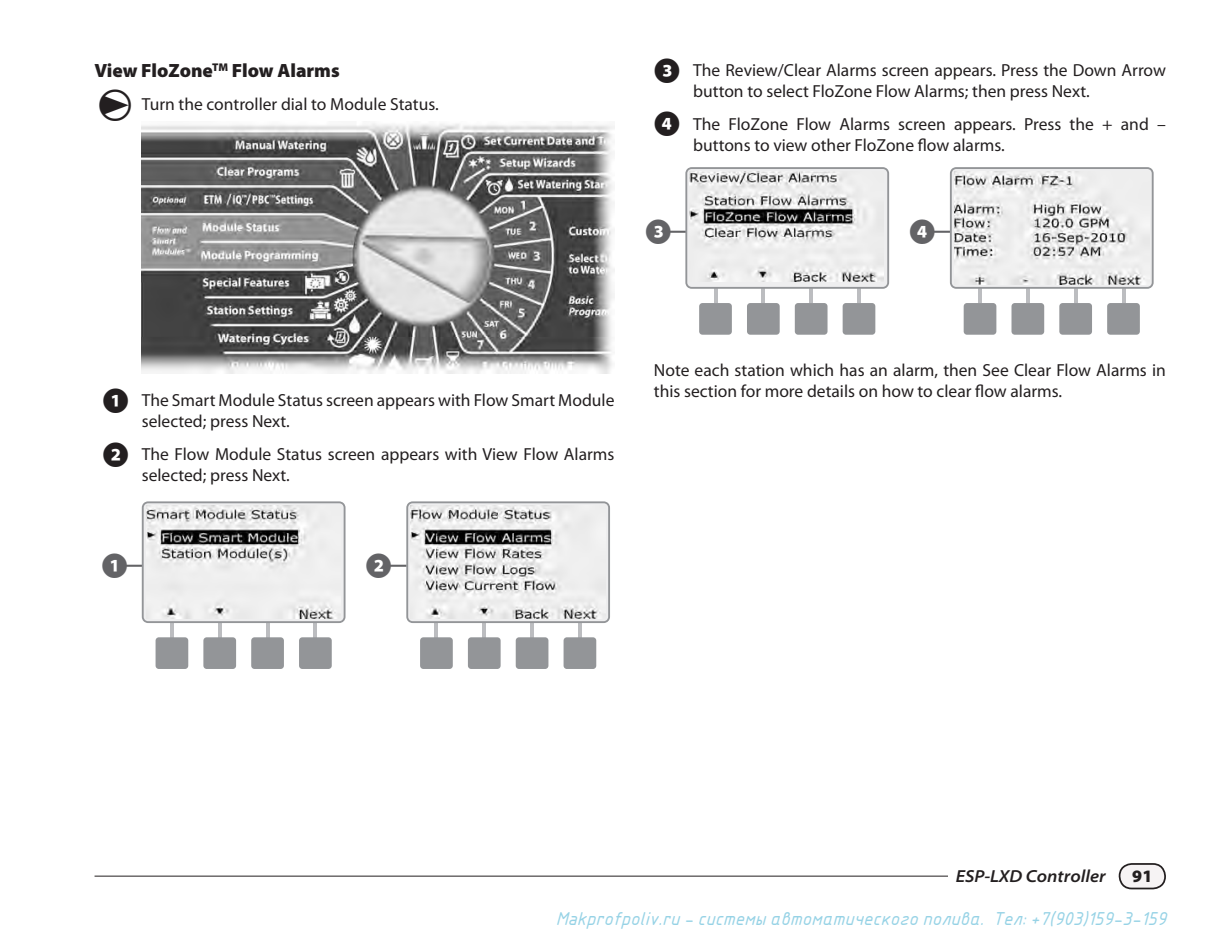
<style>
.page{position:relative;width:1229px;height:945px;background:#fff}
.page>*{position:absolute;margin:0;border:0;box-sizing:border-box;transform-origin:0 0}
.Numbers_-_LCD_Labels{font:24.5px "Myriad Numbers Spec Regular";color:#636366}
.d1-------_Sub-sectio{font:900 19.25px "Myriad Pro";color:#231f20}
.t1{font:italic 18.03px "GOST Common";color:rgb(46 166 204/.5)}
.Numbered_Text{font:17.5px/21px "Myriad Pro";color:#231f20}
.Paragraph{font:17.5px/21px "Myriad Pro";color:#231f20}
.DIAL{font:17.5px "Myriad Pro";color:#231f20}
.t2{font:italic 600 semi-expanded 17.5px "Myriad Pro";color:#231f20}
.t3{font:900 17.5px "Myriad Pro";color:#231f20}
.s1{font-family:"Myriad Numbers List Regular";font-size:24.5px}
</style>
<div class="page">
<hr style="left:94px;top:876px;width:1008px;height:1px;background:#231f20">
<div style="left:948px;top:864px;width:157px;height:25px;background:#fff"></div>
<div style="left:1119px;top:864px;width:46px;height:25px;background:#f6f3f4;border-radius:12px"></div>
<div style="left:1118px;top:863px;width:48px;height:26px;border:2px solid #231f20;border-radius:12px"></div>
<img style="left:142px;top:123px;width:472px;height:251px">
<hr style="left:313px;top:623px;width:4px;height:14px;background:#bcbdc0">
<hr style="left:266px;top:623px;width:3px;height:14px;background:#bcbdc0">
<hr style="left:218px;top:623px;width:4px;height:14px;background:#bcbdc0">
<hr style="left:170px;top:623px;width:4px;height:14px;background:#bcbdc0">
<div style="left:156px;top:637px;width:32px;height:32px;background:#939598;border-radius:3px"></div>
<div style="left:203px;top:637px;width:33px;height:32px;background:#939598;border-radius:3px"></div>
<div style="left:251px;top:637px;width:33px;height:32px;background:#939598;border-radius:3px"></div>
<div style="left:299px;top:637px;width:33px;height:32px;background:#939598;border-radius:3px"></div>
<svg style="left:142px;top:501px;width:203px;height:122px;background:#cbcbcd"></svg>
<img style="left:146px;top:506px;width:195px;height:112px">
<hr style="left:578px;top:623px;width:4px;height:14px;background:#bcbdc0">
<hr style="left:530px;top:623px;width:4px;height:14px;background:#bcbdc0">
<hr style="left:482px;top:623px;width:4px;height:14px;background:#bcbdc0">
<hr style="left:434px;top:623px;width:4px;height:14px;background:#bcbdc0">
<div style="left:420px;top:637px;width:33px;height:32px;background:#939598;border-radius:3px"></div>
<div style="left:468px;top:637px;width:32px;height:32px;background:#939598;border-radius:3px"></div>
<div style="left:516px;top:637px;width:32px;height:32px;background:#939598;border-radius:3px"></div>
<div style="left:563px;top:637px;width:33px;height:32px;background:#939598;border-radius:3px"></div>
<svg style="left:406px;top:501px;width:204px;height:122px;background:#cbcbcd"></svg>
<img style="left:411px;top:506px;width:194px;height:112px">
<hr style="left:857px;top:289px;width:4px;height:14px;background:#bcbdc0">
<hr style="left:809px;top:289px;width:4px;height:14px;background:#bcbdc0">
<hr style="left:761px;top:289px;width:4px;height:14px;background:#bcbdc0">
<svg style="left:714px;top:289px;width:3px;height:14px"></svg>
<div style="left:699px;top:303px;width:33px;height:32px;background:#939598;border-radius:3px"></div>
<div style="left:747px;top:303px;width:32px;height:32px;background:#939598;border-radius:3px"></div>
<div style="left:794px;top:303px;width:33px;height:32px;background:#939598;border-radius:3px"></div>
<div style="left:842px;top:303px;width:33px;height:32px;background:#939598;border-radius:3px"></div>
<svg style="left:685px;top:167px;width:204px;height:122px;background:#d1d2d3"></svg>
<img style="left:690px;top:172px;width:193px;height:109px">
<svg style="left:1122px;top:289px;width:3px;height:14px"></svg>
<svg style="left:1074px;top:289px;width:3px;height:14px"></svg>
<hr style="left:1026px;top:289px;width:3px;height:14px;background:#bcbdc0">
<hr style="left:978px;top:289px;width:4px;height:14px;background:#bcbdc0">
<div style="left:963px;top:303px;width:33px;height:32px;background:#939598;border-radius:3px"></div>
<div style="left:1011px;top:303px;width:33px;height:32px;background:#939598;border-radius:3px"></div>
<div style="left:1059px;top:303px;width:33px;height:32px;background:#939598;border-radius:3px"></div>
<div style="left:1107px;top:303px;width:32px;height:32px;background:#939598;border-radius:3px"></div>
<svg style="left:950px;top:167px;width:203px;height:122px;background:#cacacc"></svg>
<img style="left:954px;top:172px;width:195px;height:112px">
<p class="d1-------_Sub-sectio" style="left:94px;top:60px;width:247px">View FloZone<sup>TM</sup> Flow Alarms</p>
<p class="DIAL" style="left:142px;top:94px;width:298px">Turn the controller dial to Module Status.</p>
<p class="Numbered_Text" style="left:693px;top:59px;width:474px;text-indent:-38px"><span class="s1">C</span> The Review/Clear Alarms screen appears. Press the Down Arrow button to select FloZone Flow Alarms; then press Next.</p>
<p class="Numbered_Text" style="left:693px;top:113px;width:474px;text-indent:-38px"><span class="s1">D</span> The FloZone Flow Alarms screen appears. Press the + and – buttons to view other FloZone flow alarms.</p>
<p class="Numbers_-_LCD_Labels" style="left:646px;top:221px;width:44px">3</p>
<p class="Numbers_-_LCD_Labels" style="left:910px;top:221px;width:44px">4</p>
<p class="Numbered_Text" style="left:142px;top:390px;width:474px;text-indent:-38px"><span class="s1">A</span> The Smart Module Status screen appears with Flow Smart Module selected; press Next.</p>
<p class="Numbered_Text" style="left:142px;top:444px;width:474px;text-indent:-38px"><span class="s1">B</span> The Flow Module Status screen appears with View Flow Alarms selected; press Next.</p>
<p class="Numbers_-_LCD_Labels" style="left:102px;top:555px;width:44px">1</p>
<p class="Numbers_-_LCD_Labels" style="left:366px;top:555px;width:44px">2</p>
<p class="Paragraph" style="left:654px;top:359px;width:513px">Note each station which has an alarm, then See Clear Flow Alarms in this section for more details on how to clear flow alarms.</p>
<p class="t2" style="left:955px;top:867px;width:151px">ESP-LXD Controller</p>
<p class="t3" style="left:1132px;top:866px;width:22px">91</p>
<p class="t1" style="left:555px;top:907px;width:612px">Makprofpoliv.ru - системы автоматического полива. Тел: +7(903)159-3-159</p>
</div>
